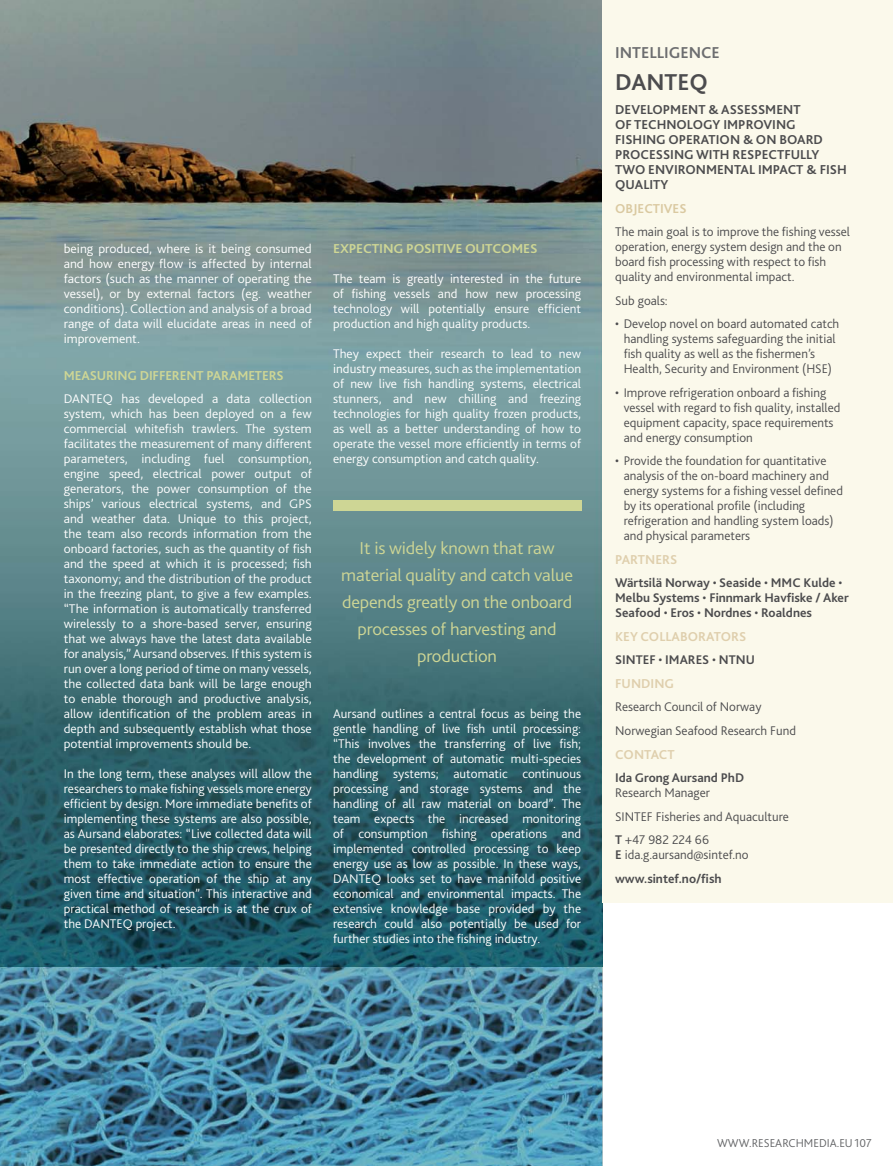
<style>
.page{position:relative;width:893px;height:1166px;background:#fff}
.page>*{position:absolute;margin:0;border:0;box-sizing:border-box;transform-origin:0 0}
.t1{font:700 24px "Bliss 2";color:#4c4c4e}
.t2{font:300 18px/27px "Bliss 2";letter-spacing:-.01em;color:#ced695;text-align:center;scale:1.04 1}
.t3{font:700 16.5px "Bliss 2";color:#6d6e70}
.t4{font:700 13.5px/15px "Bliss 2";color:#4c4c4e}
.t5{font:700 13.5px "Bliss 2";color:#dfcfad}
.t6{font:700 13.5px "Bliss 2";letter-spacing:-.01em;color:#ced695}
.t7{font:700 13.5px "Bliss 2";letter-spacing:-.01em;color:#ced695;scale:1.04 1}
.t8{font:700 13.5px "Bliss 2";color:#dac9a1}
.t9{font:300 13.2px/15px "Bliss 2";color:#fff;text-align:justify}
.t10{font:300 13.2px/15px "Bliss 2";color:#4c4c4e}
.t11{font:300 13.2px/15px "Bliss 2";color:#fff;text-align:justify;scale:1.04 1}
.t12{font:700 13.2px/15px "Bliss 2";color:#4c4c4e}
.t13{font:300 12px "Bliss 2";color:#636466}
.s1{font-weight:300}
.s2{font-weight:700}
</style>
<div class="page">
<img style="left:0;top:0;width:602px;height:1165px">
<img style="left:0;top:220px;width:602px;height:746px">
<div style="left:602px;top:0;width:291px;height:901px;background:#fbf9eb"></div>
<div style="left:333px;top:500px;width:248px;height:11px;background:#ced695"></div>
<p class="t11" style="left:64px;top:242px;width:240px">being produced, where is it being consumed and how energy flow is affected by internal factors (such as the manner of operating the vessel), or by external factors (eg. weather conditions). Collection and analysis of a broad range of data will elucidate areas in need of improvement.</p>
<p class="t6" style="left:64px;top:370px;width:221px">MEASURING DIFFERENT PARAMETERS</p>
<p class="t9" style="left:64px;top:392px;width:250px">DANTEQ has developed a data collection system, which has been deployed on a few commercial whitefish trawlers. The system facilitates the measurement of many different parameters, including fuel consumption, engine speed, electrical power output of generators, the power consumption of the ships’ various electrical systems, and GPS and weather data. Unique to this project, the team also records information from the onboard factories, such as the quantity of fish and the speed at which it is processed; fish taxonomy; and the distribution of the product in the freezing plant, to give a few examples. “The information is automatically transferred wirelessly to a shore-based server, ensuring that we always have the latest data available for analysis,” Aursand observes. If this system is run over a long period of time on many vessels, the collected data bank will be large enough to enable thorough and productive analysis, allow identification of the problem areas in depth and subsequently establish what those potential improvements should be.</p>
<p class="t9" style="left:64px;top:767px;width:250px">In the long term, these analyses will allow the researchers to make fishing vessels more energy efficient by design. More immediate benefits of implementing these systems are also possible, as Aursand elaborates: “Live collected data will be presented directly to the ship crews, helping them to take immediate action to ensure the most effective operation of the ship at any given time and situation”. This interactive and practical method of research is at the crux of the DANTEQ project.</p>
<p class="t7" style="left:333px;top:243px;width:198px">EXPECTING POSITIVE OUTCOMES</p>
<p class="t9" style="left:333px;top:272px;width:250px">The team is greatly interested in the future of fishing vessels and how new processing technology will potentially ensure efficient production and high quality products.</p>
<p class="t9" style="left:333px;top:347px;width:250px">They expect their research to lead to new industry measures, such as the implementation of new live fish handling systems, electrical stunners, and new chilling and freezing technologies for high quality frozen products, as well as a better understanding of how to operate the vessel more efficiently in terms of energy consumption and catch quality.</p>
<p class="t2" style="left:341px;top:536px;width:224px">It is widely known that raw material quality and catch value depends greatly on the onboard processes of harvesting and production</p>
<p class="t9" style="left:333px;top:707px;width:250px">Aursand outlines a central focus as being the gentle handling of live fish until processing: “This involves the transferring of live fish; the development of automatic multi-species handling systems; automatic continuous processing and storage systems and the handling of all raw material on board”. The team expects the increased monitoring of consumption fishing operations and implemented controlled processing to keep energy use as low as possible. In these ways, DANTEQ looks set to have manifold positive economical and environmental impacts. The extensive knowledge base provided by the research could also potentially be used for further studies into the fishing industry.</p>
<p class="t3" style="left:615px;top:46px;width:106px">INTELLIGENCE</p>
<p class="t1" style="left:615px;top:73px;width:94px">DANTEQ</p>
<p class="t4" style="left:615px;top:103px;width:233px">DEVELOPMENT &amp; ASSESSMENT<br>OF TECHNOLOGY IMPROVING<br>FISHING OPERATION &amp; ON BOARD<br>PROCESSING WITH RESPECTFULLY<br>TWO ENVIRONMENTAL IMPACT &amp; FISH<br>QUALITY</p>
<p class="t8" style="left:615px;top:203px;width:73px">OBJECTIVES</p>
<p class="t10" style="left:615px;top:225px;width:236px">The main goal is to improve the fishing vessel operation, energy system design and the on board fish processing with respect to fish quality and environmental impact.</p>
<p class="t10" style="left:615px;top:294px;width:54px">Sub goals:</p>
<p class="t10" style="left:624px;top:317px;width:217px;text-indent:-9px">• Develop novel on board automated catch handling systems safeguarding the initial fish quality as well as the fishermen’s Health, Security and Environment (HSE)</p>
<p class="t10" style="left:624px;top:386px;width:218px;text-indent:-9px">• Improve refrigeration onboard a fishing vessel with regard to fish quality, installed equipment capacity, space requirements and energy consumption</p>
<p class="t10" style="left:624px;top:454px;width:221px;text-indent:-9px">• Provide the foundation for quantitative analysis of the on-board machinery and energy systems for a fishing vessel defined by its operational profile (including refrigeration and handling system loads) and physical parameters</p>
<p class="t5" style="left:615px;top:554px;width:64px">PARTNERS</p>
<p class="t12" style="left:615px;top:576px;width:235px">Wärtsilä Norway <span class="s1">•</span> Seaside <span class="s1">•</span> MMC Kulde <span class="s1">•<br></span>Melbu Systems <span class="s1">•</span> Finnmark Havfiske / Aker<br>Seafood <span class="s1">•</span> Eros <span class="s1">•</span> Nordnes <span class="s1">•</span> Roaldnes</p>
<p class="t5" style="left:615px;top:631px;width:133px">KEY COLLABORATORS</p>
<p class="t12" style="left:615px;top:653px;width:141px">SINTEF <span class="s1">•</span> IMARES <span class="s1">•</span> NTNU</p>
<p class="t5" style="left:615px;top:678px;width:60px">FUNDING</p>
<p class="t10" style="left:615px;top:696px;width:182px;line-height:23.5px">Research Council of Norway<br>Norwegian Seafood Research Fund</p>
<p class="t5" style="left:615px;top:748px;width:61px">CONTACT</p>
<p class="t12" style="left:615px;top:771px;width:131px">Ida Grong Aursand PhD<br><span class="s1">Research Manager</span></p>
<p class="t10" style="left:615px;top:805px;width:175px;line-height:23.5px">SINTEF Fisheries and Aquaculture<br><span class="s2">T</span> +47 982 224 66</p>
<p class="t10" style="left:615px;top:844px;width:135px;line-height:23.5px"><span class="s2">E</span> ida.g.aursand@sintef.no <span class="s2">www.sintef.no/fish</span></p>
<p class="t13" style="left:717px;top:1138px;width:156px">WWW.RESEARCHMEDIA.EU 107</p>
</div>
